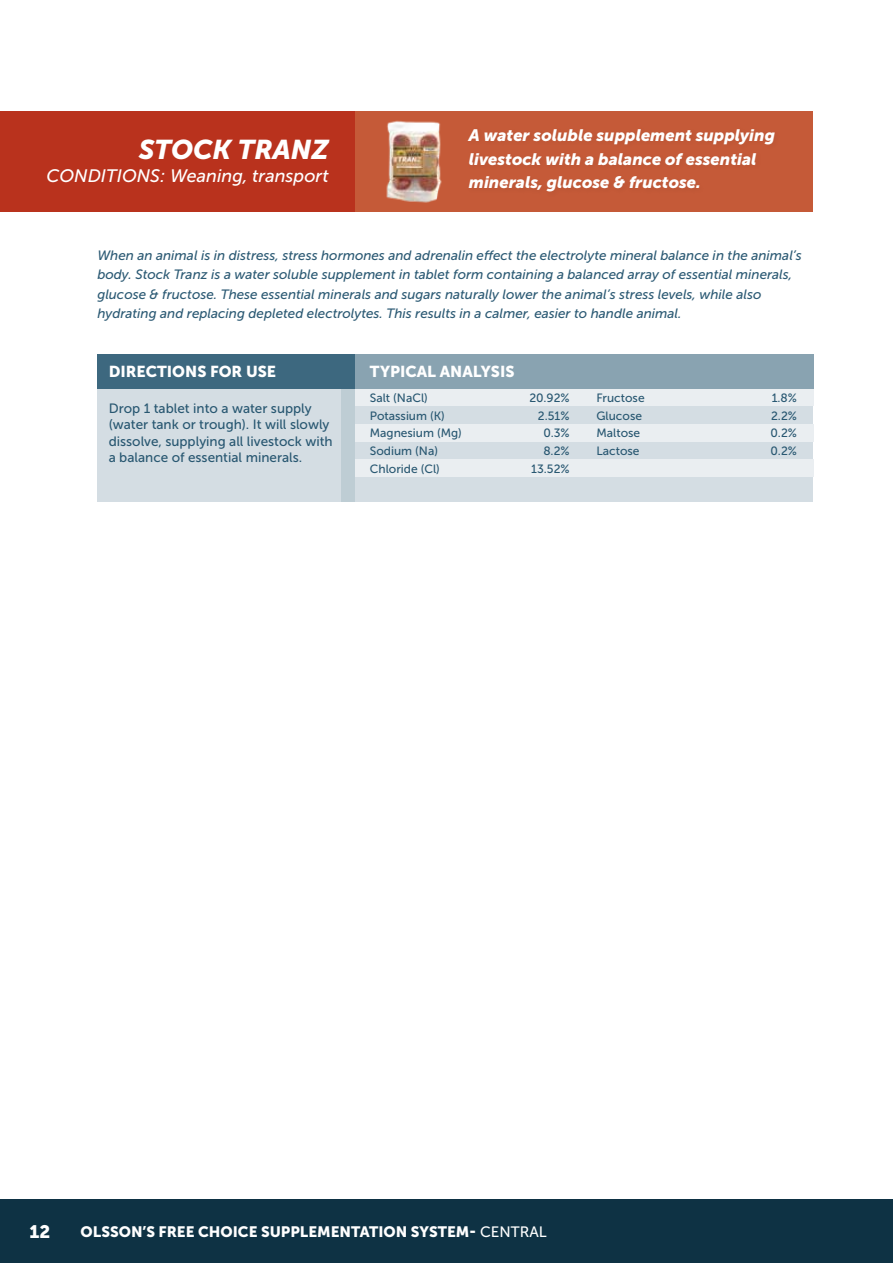
<style>
.page{position:relative;width:893px;height:1263px;background:#fff}
.page>*{position:absolute;margin:0;border:0;box-sizing:border-box;transform-origin:0 0}
.t1{font:italic 27px "Museo Sans 900";color:#fff}
.t2{font:italic 18px "Museo Sans 500";color:#fff}
.t3{font:18px "Museo Sans 900";color:#fff}
.t4{font:italic 16.5px/23.7px "Museo Sans 900";color:#fff}
.t5{font:15.75px "Museo Sans 900";color:#fff}
.t6{font:15px "Museo Sans 900";color:#fff}
.t7{font:italic 13.5px/19.5px "Museo Sans 500";color:#2c5a74}
.t8{font:13.5px/16.2px "Museo Sans 500";color:#285771}
.t9{font:12px/17.7px "Museo Sans 500";color:#285771}
.s1{font-family:"Museo Sans 500"}
</style>
<div class="page">
<div style="left:97px;top:354px;width:716px;height:148px;background:#d4dde3"></div>
<div style="left:355px;top:389px;width:458px;height:17px;background:#eaeef1"></div>
<div style="left:355px;top:424px;width:458px;height:18px;background:#eaeef1"></div>
<div style="left:355px;top:459px;width:458px;height:18px;background:#eaeef1"></div>
<div style="left:355px;top:354px;width:458px;height:35px;background:#89a3b1"></div>
<div style="left:341px;top:378px;width:14px;height:124px;background:#becdd4"></div>
<div style="left:97px;top:354px;width:258px;height:35px;background:#3d687f"></div>
<div style="left:0;top:111px;width:355px;height:101px;background:#b9321d"></div>
<div style="left:355px;top:111px;width:458px;height:101px;background:#c55a38"></div>
<img style="left:386px;top:120px;width:56px;height:83px">
<div style="left:0;top:1199px;width:893px;height:64px;background:#0e3244"></div>
<h1 class="t1" style="left:139px;top:134px;width:191px">STOCK TRANZ</h1>
<h2 class="t2" style="left:47px;top:166px;width:284px">CONDITIONS: Weaning, transport</h2>
<p class="t4" style="left:469px;top:123px;width:308px">A water soluble supplement supplying livestock with a balance of essential minerals, glucose &amp; fructose.</p>
<p class="t7" style="left:97px;top:245px;width:706px">When an animal is in distress, stress hormones and adrenalin effect the electrolyte mineral balance in the animal’s body. Stock Tranz is a water soluble supplement in tablet form containing a balanced array of essential minerals, glucose &amp; fructose. These essential minerals and sugars naturally lower the animal’s stress levels, while also hydrating and replacing depleted electrolytes. This results in a calmer, easier to handle animal.</p>
<p class="t5" style="left:109px;top:363px;width:169px">DIRECTIONS FOR USE</p>
<p class="t5" style="left:370px;top:363px;width:146px">TYPICAL ANALYSIS</p>
<p class="t9" style="left:370px;top:389px;width:94px">Salt (NaCl)<br>Potassium (K)<br>Magnesium (Mg)<br>Sodium (Na)<br>Chloride (Cl)</p>
<p class="t9" style="left:529px;top:389px;width:42px;text-align:right">20.92%<br>2.51%<br>0.3%<br>8.2%<br>13.52%</p>
<p class="t9" style="left:771px;top:389px;width:28px;text-align:justify">1.8% 2.2% 0.2% 0.2%</p>
<p class="t8" style="left:109px;top:400px;width:226px">Drop 1 tablet into a water supply (water tank or trough). It will slowly dissolve, supplying all livestock with a balance of essential minerals.</p>
<p class="t9" style="left:596px;top:389px;width:50px">Fructose<br>Glucose<br>Maltose<br>Lactose</p>
<h2 class="t3" style="left:30px;top:1221px;width:22px">12</h2>
<p class="t6" style="left:81px;top:1223px;width:468px">OLSSON’S FREE CHOICE SUPPLEMENTATION SYSTEM- <span class="s1">CENTRAL</span></p>
</div>
